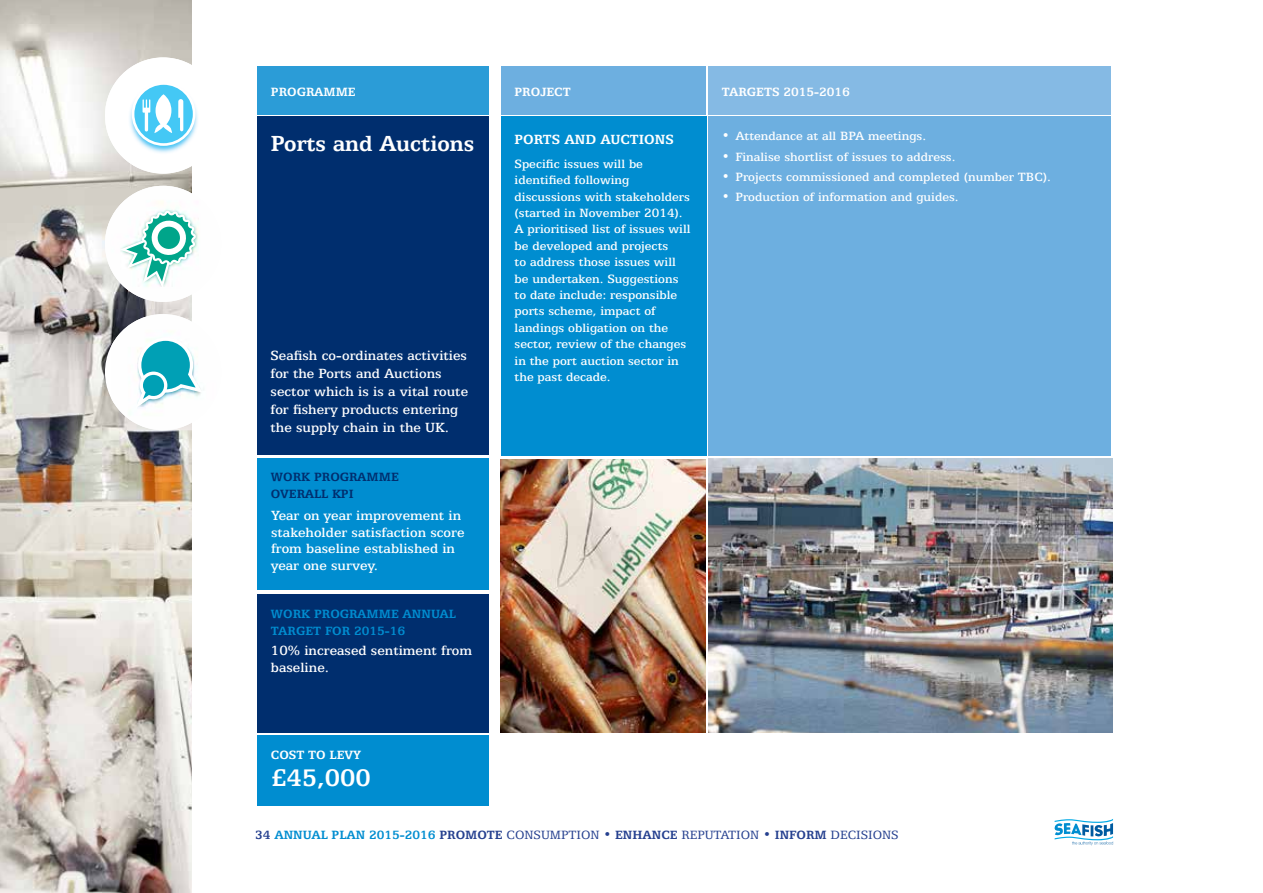
<style>
.page{position:relative;width:1263px;height:893px;background:#fff}
.page>*{position:absolute;margin:0;border:0;box-sizing:border-box;transform-origin:0 0}
.t1{font:700 27px "Egyptian 505 BT";color:#fff}
.t2{font:700 24.6px "Egyptian 505 BT";color:#fff}
.t3{font:500 15px/18px "Egyptian 505 BT";color:#fff}
.t4{font:700 15px "Egyptian 505 BT";color:#fff}
.t5{font:500 13.5px/16.4px "Egyptian 505 BT";color:#fff}
.t6{font:13.5px "Egyptian 505 BT";color:#25408f}
.t7{font:700 13.5px "Egyptian 505 BT";color:#fff}
.t8{font:700 13.5px/16.5px "Egyptian 505 BT";color:#008dd0}
.t9{font:700 13.5px/16.5px "Egyptian 505 BT";color:#002e6e}
.s1{font-weight:700}
.s2{font-weight:700;color:#008dd0}
</style>
<div class="page">
<img style="left:0;top:0;width:191px;height:893px">
<div style="left:257px;top:117px;width:232px;height:338px;background:#002e6e"></div>
<div style="left:501px;top:117px;width:205px;height:339px;background:#008dd0"></div>
<div style="left:708px;top:117px;width:403px;height:339px;background:#6dafe0"></div>
<div style="left:501px;top:66px;width:205px;height:49px;background:#6dafe0"></div>
<div style="left:708px;top:66px;width:403px;height:49px;background:#85bae4"></div>
<div style="left:257px;top:66px;width:232px;height:49px;background:#2b9cd7"></div>
<div style="left:257px;top:736px;width:232px;height:70px;background:#008dd0"></div>
<svg style="left:1054px;top:819px;width:59px;height:26px"></svg>
<div style="left:257px;top:594px;width:232px;height:139px;background:#002e6e"></div>
<div style="left:257px;top:458px;width:232px;height:132px;background:#008dd0"></div>
<img style="left:501px;top:459px;width:205px;height:273px">
<img style="left:708px;top:458px;width:404px;height:274px">
<img style="left:105px;top:57px;width:116px;height:117px;border-radius:58px">
<svg style="left:133px;top:83px;width:61px;height:62px"></svg>
<div style="left:132px;top:82px;width:63px;height:64px;border:3px solid #fff;border-radius:50%"></div>
<svg style="left:178px;top:99px;width:5px;height:37px"></svg>
<svg style="left:143px;top:94px;width:29px;height:44px"></svg>
<img style="left:105px;top:186px;width:116px;height:116px;border-radius:58px">
<svg style="left:120px;top:211px;width:76px;height:77px"></svg>
<img style="left:112px;top:314px;width:80px;height:33px">
<img style="left:111px;top:347px;width:81px;height:83px">
<img style="left:112px;top:347px;width:80px;height:75px">
<svg style="left:136px;top:338px;width:65px;height:70px"></svg>
<p class="t7" style="left:271px;top:84px;width:86px">PROGRAMME</p>
<p class="t7" style="left:514px;top:84px;width:58px">PROJECT</p>
<p class="t7" style="left:722px;top:84px;width:129px">TARGETS 2015-2016</p>
<h2 class="t2" style="left:271px;top:129px;width:205px">Ports and Auctions</h2>
<p class="t3" style="left:271px;top:346px;width:199px">Seafish co-ordinates activities for the Ports and Auctions sector which is is a vital route for fishery products entering the supply chain in the UK.</p>
<p class="t9" style="left:271px;top:469px;width:129px">WORK PROGRAMME<br>OVERALL KPI</p>
<p class="t3" style="left:271px;top:507px;width:195px;line-height:16.5px">Year on year improvement in stakeholder satisfaction score from baseline established in year one survey.</p>
<p class="t8" style="left:271px;top:605px;width:187px">WORK PROGRAMME ANNUAL<br>TARGET FOR 2015-16</p>
<p class="t3" style="left:271px;top:642px;width:203px;line-height:16.5px">10% increased sentiment from baseline.</p>
<p class="t7" style="left:271px;top:747px;width:92px">COST TO LEVY</p>
<h1 class="t1" style="left:271px;top:762px;width:101px">£45,000</h1>
<p class="t4" style="left:514px;top:130px;width:161px">PORTS AND AUCTIONS</p>
<p class="t5" style="left:514px;top:155px;width:178px">Specific issues will be identified following discussions with stakeholders (started in November 2014).<br>A prioritised list of issues will be developed and projects<br>to address those issues will be undertaken. Suggestions to date include: responsible ports scheme, impact of landings obligation on the sector, review of the changes in the port auction sector in the past decade.</p>
<p class="t5" style="left:722px;top:128px;width:206px">• Attendance at all BPA meetings.</p>
<p class="t5" style="left:722px;top:148px;width:235px">• Finalise shortlist of issues to address.</p>
<p class="t5" style="left:722px;top:168px;width:331px">• Projects commissioned and completed (number TBC).</p>
<p class="t5" style="left:722px;top:188px;width:238px">• Production of information and guides.</p>
<p class="t6" style="left:255px;top:827px;width:645px"><span class="s1">34</span> <span class="s2">ANNUAL PLAN 2015-2016</span> <span class="s1">PROMOTE</span> CONSUMPTION • <span class="s1">ENHANCE</span> REPUTATION • <span class="s1">INFORM</span> DECISIONS</p>
</div>
